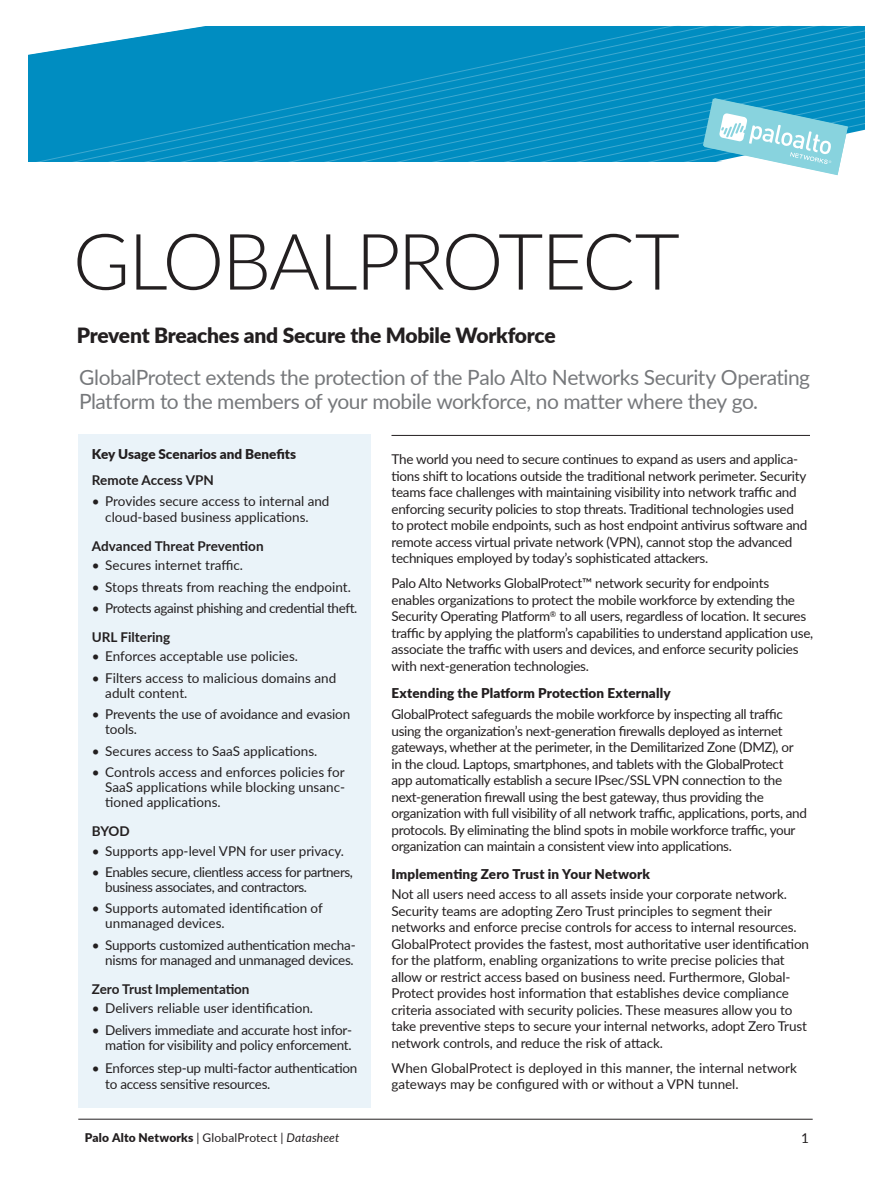
<style>
.page{position:relative;width:891px;height:1188px;background:#fff}
.page>*{position:absolute;margin:0;border:0;box-sizing:border-box;transform-origin:0 0}
.header-1{font:300 78px "Lato";letter-spacing:-.03em;color:#231f20}
.p1_intro_text{font:21px/24px "Lato";letter-spacing:-.025em;color:#76787b}
.p1_title{font:900 21px "Lato";letter-spacing:-.01em;color:#231f20}
.body_text_-_no_basel{font:13.5px/16.5px "Lato";letter-spacing:-.02em;color:#231f20}
.body_text_-_no_basel-2{font:13.5px/16.5px "Lato";color:#231f20}
.subhead_tier_1{font:900 13.5px "Lato";letter-spacing:.01em;color:#231f20}
.subhead_tier_1-2{font:700 13.5px "Lato";letter-spacing:-.005em;color:#231f20}
.subhead_tier_2{font:13.5px "Lato";color:#231f20}
.folio{font:900 12px "Lato";letter-spacing:.015em;color:#231f20}
.s1{font-weight:400}
.s2{font-weight:400;font-style:italic}
</style>
<div class="page">
<svg style="left:301px;top:30px;width:564px;height:8px"></svg>
<svg style="left:301px;top:38px;width:564px;height:7px"></svg>
<svg style="left:301px;top:45px;width:564px;height:7px"></svg>
<svg style="left:301px;top:52px;width:564px;height:8px"></svg>
<svg style="left:28px;top:60px;width:837px;height:7px"></svg>
<svg style="left:28px;top:67px;width:837px;height:8px"></svg>
<svg style="left:28px;top:75px;width:837px;height:7px"></svg>
<svg style="left:28px;top:82px;width:837px;height:7px"></svg>
<svg style="left:28px;top:89px;width:837px;height:8px"></svg>
<hr style="left:78px;top:1119px;width:735px;height:1px;background:#231f20">
<svg style="left:28px;top:26px;width:273px;height:39px"></svg>
<svg style="left:28px;top:98px;width:837px;height:78px"></svg>
<hr style="left:392px;top:435px;width:418px;height:1px;background:#231f20">
<div style="left:78px;top:434px;width:293px;height:674px;background:#eaf3f9"></div>
<p class="header-1" style="left:73px;top:207px;width:608px">GLOBALPROTECT</p>
<p class="p1_title" style="left:77px;top:320px;width:480px">Prevent Breaches and Secure the Mobile Workforce</p>
<p class="p1_intro_text" style="left:79px;top:365px;width:733px">GlobalProtect extends the protection of the Palo Alto Networks Security Operating<br>Platform to the members of your mobile workforce, no matter where they go.</p>
<p class="subhead_tier_1" style="left:92px;top:443px;width:206px">Key Usage Scenarios and Benefits</p>
<p class="subhead_tier_1-2" style="left:92px;top:470px;width:124px">Remote Access VPN</p>
<p class="body_text_-_no_basel-2" style="left:92px;top:492px;width:239px;text-align:center">• Provides secure access to internal and cloud-based business applications.</p>
<p class="subhead_tier_1-2" style="left:92px;top:536px;width:173px">Advanced Threat Prevention</p>
<p class="body_text_-_no_basel-2" style="left:92px;top:557px;width:153px">• Secures internet traffic.</p>
<p class="body_text_-_no_basel-2" style="left:92px;top:578px;width:261px">• Stops threats from reaching the endpoint.</p>
<p class="body_text_-_no_basel" style="left:92px;top:600px;width:267px">• Protects against phishing and credential theft.</p>
<p class="subhead_tier_1-2" style="left:92px;top:627px;width:80px">URL Filtering</p>
<p class="body_text_-_no_basel-2" style="left:92px;top:648px;width:208px">• Enforces acceptable use policies.</p>
<p class="body_text_-_no_basel-2" style="left:105px;top:670px;width:232px;line-height:15px;text-indent:-13px">• Filters access to malicious domains and adult content.</p>
<p class="body_text_-_no_basel" style="left:105px;top:706px;width:247px;line-height:15px;text-indent:-13px">• Prevents the use of avoidance and evasion tools.</p>
<p class="body_text_-_no_basel-2" style="left:92px;top:742px;width:227px">• Secures access to SaaS applications.</p>
<p class="body_text_-_no_basel" style="left:105px;top:764px;width:241px;line-height:15px;text-align:justify;text-indent:-13px">• Controls access and enforces policies for SaaS applications while blocking unsanc&shy;tioned applications.</p>
<p class="subhead_tier_1-2" style="left:92px;top:822px;width:40px">BYOD</p>
<p class="body_text_-_no_basel-2" style="left:92px;top:842px;width:254px">• Supports app-level VPN for user privacy.</p>
<p class="body_text_-_no_basel" style="left:105px;top:864px;width:249px;line-height:15px;text-indent:-13px">• Enables secure, clientless access for partners, business associates, and contractors.</p>
<p class="body_text_-_no_basel-2" style="left:105px;top:900px;width:219px;line-height:15px;text-indent:-13px">• Supports automated identification of unmanaged devices.</p>
<p class="body_text_-_no_basel" style="left:92px;top:937px;width:265px;line-height:15px;text-align:right">• Supports customized authentication mecha&shy;nisms for managed and unmanaged devices.</p>
<p class="subhead_tier_1-2" style="left:92px;top:979px;width:159px">Zero Trust Implementation</p>
<p class="body_text_-_no_basel-2" style="left:92px;top:999px;width:223px">• Delivers reliable user identification.</p>
<p class="body_text_-_no_basel" style="left:92px;top:1022px;width:262px;line-height:15px;text-align:right">• Delivers immediate and accurate host infor&shy;mation for visibility and policy enforcement.</p>
<p class="body_text_-_no_basel" style="left:105px;top:1059px;width:254px;text-indent:-13px">• Enforces step-up multi-factor authentication to access sensitive resources.</p>
<p class="body_text_-_no_basel" style="left:392px;top:451px;width:417px">The world you need to secure continues to expand as users and applica&shy;tions shift to locations outside the traditional network perimeter. Security teams face challenges with maintaining visibility into network traffic and enforcing security policies to stop threats. Traditional technologies used to protect mobile endpoints, such as host endpoint antivirus software and remote access virtual private network (VPN), cannot stop the advanced techniques employed by today’s sophisticated attackers.</p>
<p class="body_text_-_no_basel" style="left:392px;top:574px;width:423px">Palo Alto Networks GlobalProtect™ network security for endpoints enables organizations to protect the mobile workforce by extending the Security Operating Platform<sup>®</sup> to all users, regardless of location. It secures traffic by applying the platform’s capabilities to understand application use, associate the traffic with users and devices, and enforce security policies with next-generation technologies.</p>
<p class="subhead_tier_1" style="left:392px;top:683px;width:281px">Extending the Platform Protection Externally</p>
<p class="body_text_-_no_basel" style="left:392px;top:705px;width:417px">GlobalProtect safeguards the mobile workforce by inspecting all traffic using the organization’s next-generation firewalls deployed as internet gateways, whether at the perimeter, in the Demilitarized Zone (DMZ), or in the cloud. Laptops, smartphones, and tablets with the GlobalProtect app automatically establish a secure IPsec/SSL VPN connection to the next-generation firewall using the best gateway, thus providing the organization with full visibility of all network traffic, applications, ports, and protocols. By eliminating the blind spots in mobile workforce traffic, your organization can maintain a consistent view into applications.</p>
<p class="subhead_tier_1" style="left:392px;top:864px;width:260px">Implementing Zero Trust in Your Network</p>
<p class="body_text_-_no_basel" style="left:392px;top:886px;width:419px">Not all users need access to all assets inside your corporate network.<br>Security teams are adopting Zero Trust principles to segment their networks and enforce precise controls for access to internal resources.<br>GlobalProtect provides the fastest, most authoritative user identification for the platform, enabling organizations to write precise policies that allow or restrict access based on business need. Furthermore, Global-Protect provides host information that establishes device compliance criteria associated with security policies. These measures allow you to take preventive steps to secure your internal networks, adopt Zero Trust network controls, and reduce the risk of attack.</p>
<p class="body_text_-_no_basel-2" style="left:392px;top:1059px;width:407px">When GlobalProtect is deployed in this manner, the internal network gateways may be configured with or without a VPN tunnel.</p>
<p class="folio" style="left:85px;top:1128px;width:256px">Palo Alto Networks <span class="s1">| GlobalProtect</span> <span class="s2">| Datasheet</span></p>
<p class="subhead_tier_2" style="left:801px;top:1129px;width:9px">1</p>
</div>
